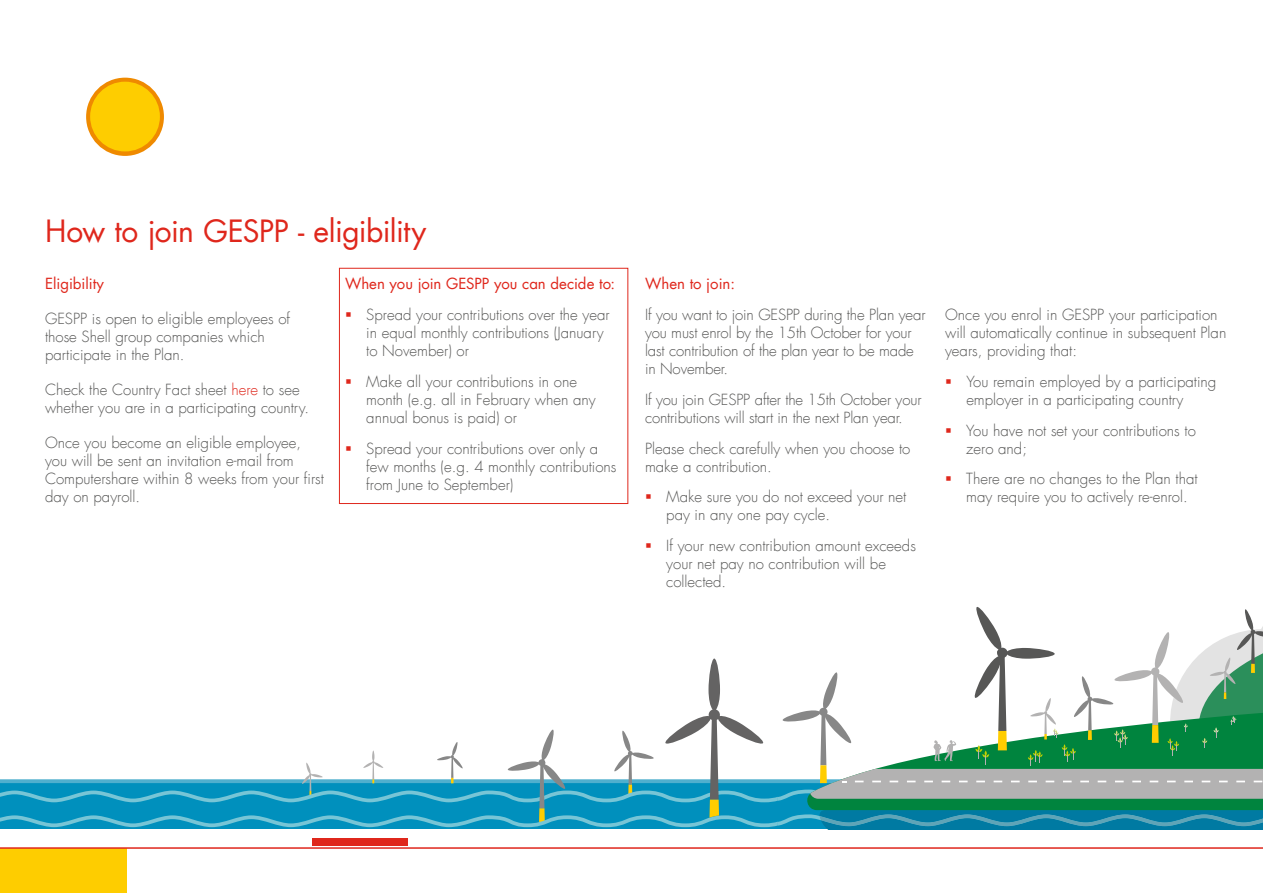
<style>
.page{position:relative;width:1263px;height:893px;background:#fff}
.page>*{position:absolute;margin:0;border:0;box-sizing:border-box;transform-origin:0 0}
.t1{font:30px "Futura LT";letter-spacing:-.02em;color:#df271c}
.t2{font:300 15px/18px "Futura LT";color:#575756}
.t3{font:15px "Futura LT";color:#df271c}
.s1{color:#df271c}
</style>
<div class="page">
<div style="left:0;top:849px;width:126px;height:44px;background:#fecd00"></div>
<hr style="left:0;top:847px;width:1263px;height:2px;background:#df271c">
<svg style="left:86px;top:78px;width:78px;height:78px"></svg>
<div style="left:90px;top:82px;width:70px;height:69px;background:#fecd00;border-radius:50%"></div>
<div style="left:312px;top:838px;width:96px;height:8px;background:#df271c"></div>
<div style="left:339px;top:268px;width:289px;height:236px;border:1px solid #df271c"></div>
<svg style="left:0;top:607px;width:1263px;height:222px"></svg>
<h1 class="t1" style="left:45px;top:212px;width:383px">How to join GESPP - eligibility</h1>
<p class="t3" style="left:45px;top:274px;width:60px">Eligibility</p>
<p class="t2" style="left:45px;top:310px;width:247px">GESPP is open to eligible employees of those Shell group companies which participate in the Plan.</p>
<p class="t2" style="left:45px;top:381px;width:266px">Check the Country Fact sheet <span class="s1">here</span> to see whether you are in a participating country.</p>
<p class="t2" style="left:45px;top:434px;width:280px">Once you become an eligible employee, you will be sent an invitation e-mail from Computershare within 8 weeks from your first day on payroll.</p>
<p class="t3" style="left:345px;top:274px;width:272px">When you join GESPP you can decide to:</p>
<p class="t2" style="left:366px;top:306px;width:245px">Spread your contributions over the year in equal monthly contributions (January to November) or</p>
<p class="t2" style="left:366px;top:373px;width:231px">Make all your contributions in one month (e.g. all in February when any annual bonus is paid) or</p>
<p class="t2" style="left:366px;top:440px;width:252px">Spread your contributions over only a few months (e.g. 4 monthly contributions from June to September)</p>
<p class="t3" style="left:645px;top:274px;width:92px">When to join:</p>
<p class="t2" style="left:645px;top:306px;width:282px">If you want to join GESPP during the Plan year you must enrol by the 15th October for your last contribution of the plan year to be made in November.</p>
<p class="t2" style="left:645px;top:391px;width:278px">If you join GESPP after the 15th October your contributions will start in the next Plan year.</p>
<p class="t2" style="left:645px;top:440px;width:267px">Please check carefully when you choose to make a contribution.</p>
<p class="t2" style="left:666px;top:488px;width:242px">Make sure you do not exceed your net pay in any one pay cycle.</p>
<p class="t2" style="left:666px;top:537px;width:251px">If your new contribution amount exceeds your net pay no contribution will be collected.</p>
<p class="t2" style="left:945px;top:306px;width:283px">Once you enrol in GESPP your participation will automatically continue in subsequent Plan years, providing that:</p>
<p class="t2" style="left:966px;top:373px;width:252px">You remain employed by a participating employer in a participating country</p>
<p class="t2" style="left:966px;top:422px;width:231px">You have not set your contributions to zero and;</p>
<p class="t2" style="left:966px;top:470px;width:233px">There are no changes to the Plan that may require you to actively re-enrol.</p>
</div>
